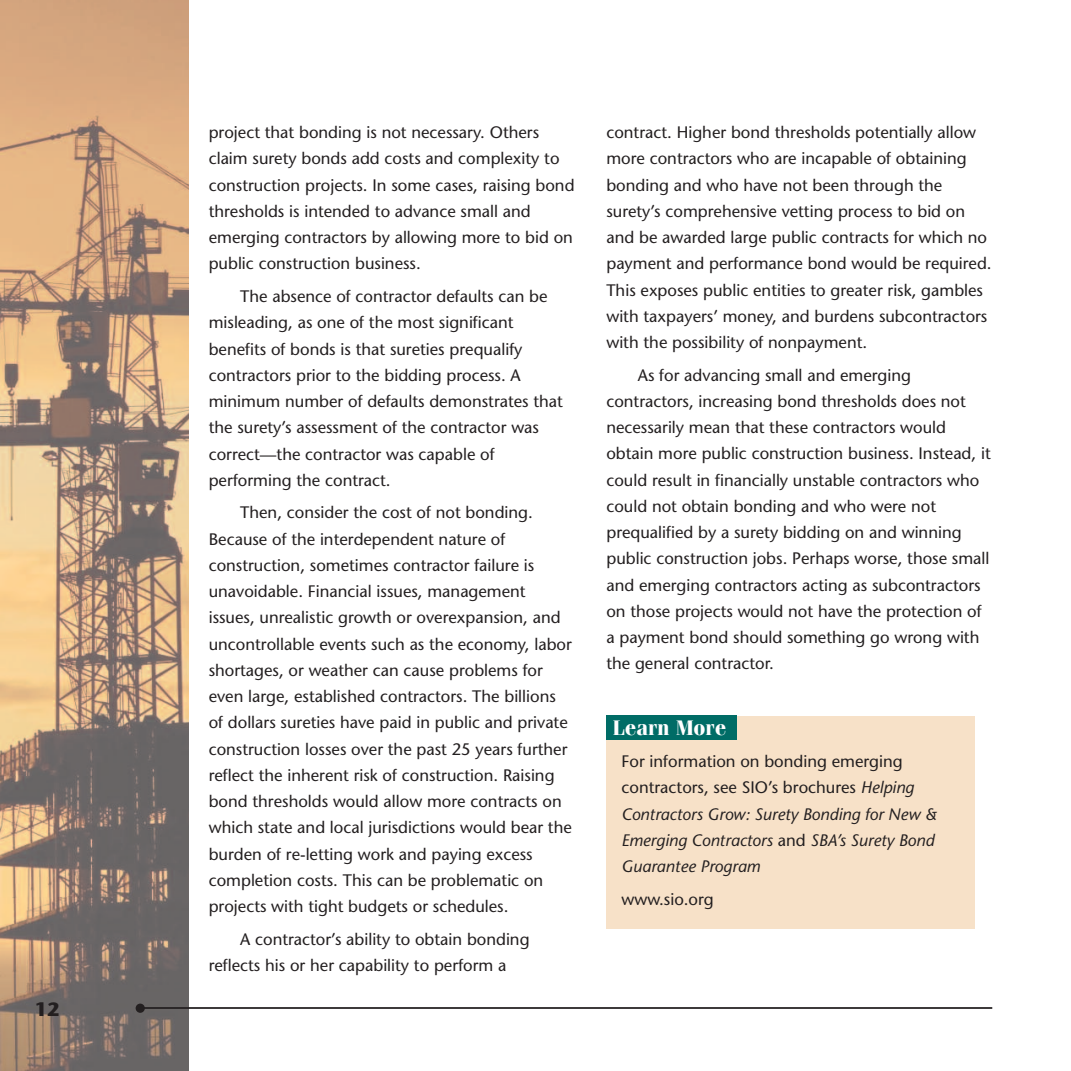
<style>
.page{position:relative;width:1071px;height:1071px;background:#fff}
.page>*{position:absolute;margin:0;border:0;box-sizing:border-box;transform-origin:0 0}
.t1{font:700 21px "Fenice";color:#fff}
.t2{font:700 19.25px "Stone Sans";color:#231f20}
.t3{font:16.62px/26.2px "Stone Sans";color:#231f20}
.t4{font:italic 16.62px/26.2px "Stone Sans";color:#231f20}
.s1{font-style:normal}
</style>
<div class="page">
<div style="left:606px;top:716px;width:369px;height:213px;background:#f7e1c8"></div>
<div style="left:606px;top:716px;width:131px;height:24px;background:#006c66"></div>
<img style="left:0;top:0;width:189px;height:1071px">
<hr style="left:140px;top:1007px;width:852px;height:2px;background:#231f20">
<div style="left:136px;top:1004px;width:9px;height:9px;background:#231f20;border-radius:50%"></div>
<p class="t2" style="left:35px;top:1002px;width:26px">12</p>
<p class="t3" style="left:209px;top:121px;width:367px">project that bonding is not necessary. Others claim surety bonds add costs and complexity to construction projects. In some cases, raising bond thresholds is intended to advance small and emerging contractors by allowing more to bid on public construction business.</p>
<p class="t3" style="left:209px;top:285px;width:356px;text-indent:31px">The absence of contractor defaults can be misleading, as one of the most significant benefits of bonds is that sureties prequalify contractors prior to the bidding process. A minimum number of defaults demonstrates that the surety’s assessment of the contractor was correct—the contractor was capable of performing the contract.</p>
<p class="t3" style="left:209px;top:501px;width:365px;text-indent:32px">Then, consider the cost of not bonding.<br>Because of the interdependent nature of construction, sometimes contractor failure is unavoidable. Financial issues, management issues, unrealistic growth or overexpansion, and uncontrollable events such as the economy, labor shortages, or weather can cause problems for even large, established contractors. The billions of dollars sureties have paid in public and private construction losses over the past 25 years further reflect the inherent risk of construction. Raising bond thresholds would allow more contracts on which state and local jurisdictions would bear the burden of re-letting work and paying excess completion costs. This can be problematic on projects with tight budgets or schedules.</p>
<p class="t3" style="left:209px;top:927px;width:322px;text-indent:31px">A contractor’s ability to obtain bonding reflects his or her capability to perform a</p>
<p class="t3" style="left:606px;top:121px;width:387px">contract. Higher bond thresholds potentially allow more contractors who are incapable of obtaining bonding and who have not been through the surety’s comprehensive vetting process to bid on and be awarded large public contracts for which no payment and performance bond would be required.<br>This exposes public entities to greater risk, gambles with taxpayers’ money, and burdens subcontractors with the possibility of nonpayment.</p>
<p class="t3" style="left:606px;top:364px;width:386px;text-indent:32px">As for advancing small and emerging contractors, increasing bond thresholds does not necessarily mean that these contractors would obtain more public construction business. Instead, it could result in financially unstable contractors who could not obtain bonding and who were not prequalified by a surety bidding on and winning public construction jobs. Perhaps worse, those small and emerging contractors acting as subcontractors on those projects would not have the protection of a payment bond should something go wrong with the general contractor.</p>
<p class="t1" style="left:613px;top:720px;width:115px">Learn More</p>
<p class="t4" style="left:622px;top:750px;width:317px"><span class="s1">For information on bonding emerging contractors, see SIO’s brochures</span> Helping Contractors Grow: Surety Bonding for New &amp; Emerging Contractors <span class="s1">and</span> SBA’s Surety Bond Guarantee Program</p>
<p class="t3" style="left:622px;top:888px;width:94px">www.sio.org</p>
</div>
